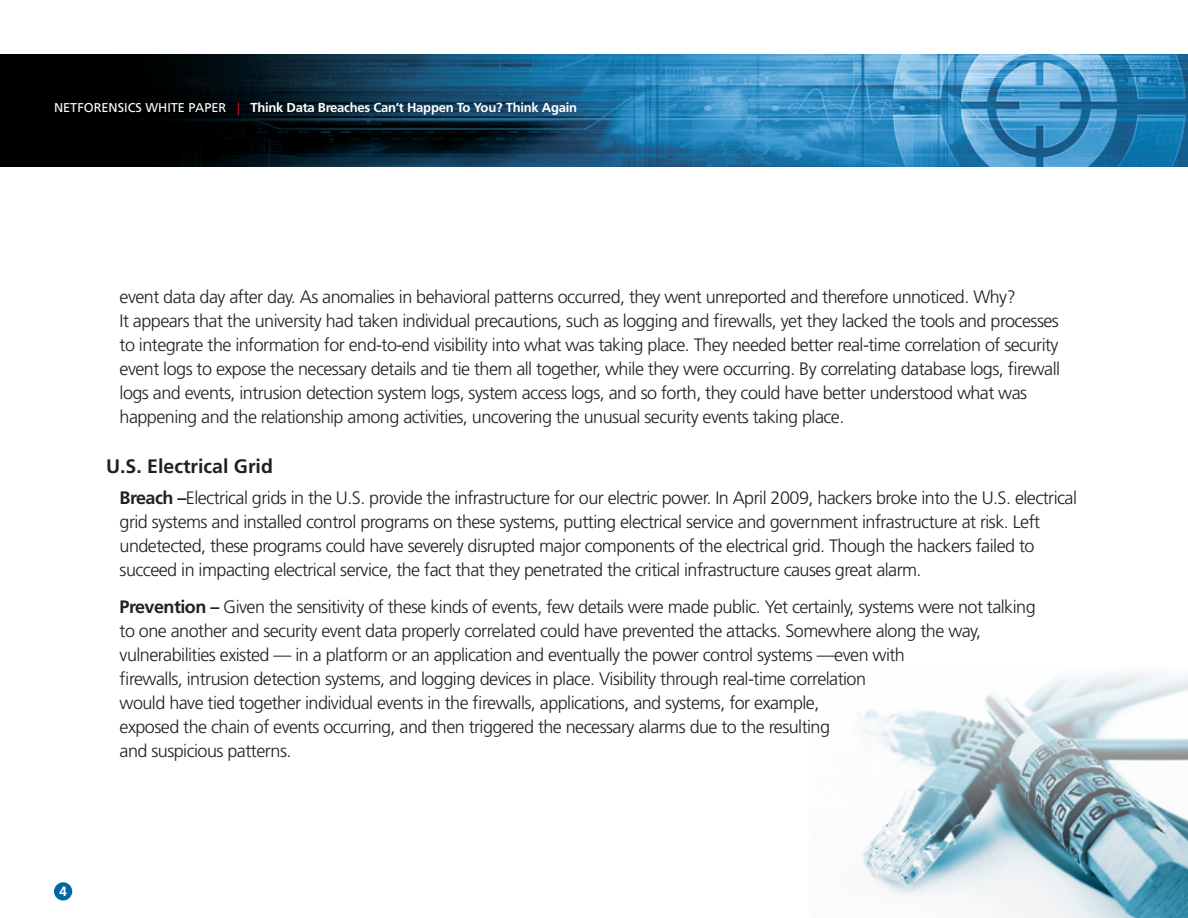
<style>
.page{position:relative;width:1188px;height:918px;background:#fff}
.page>*{position:absolute;margin:0;border:0;box-sizing:border-box;transform-origin:0 0}
.headline_L2{font:700 19.5px "Frutiger";color:#231f20}
.body{font:300 18px/24px "Frutiger";letter-spacing:-.03em;color:#231f20}
.t1{font:700 13.5px "Frutiger";color:#fff}
.t2{font:700 13.05px "Frutiger";letter-spacing:-.02em;color:#fff}
.s1{font-weight:400;font-size:12.75px}
.s2{font-weight:400;font-size:12.75px;color:#cd1527}
.s3{font-weight:700}
</style>
<div class="page">
<img style="left:0;top:54px;width:1188px;height:113px">
<img style="left:858px;top:673px;width:330px;height:245px">
<div style="left:54px;top:882px;width:18px;height:19px;background:#0067a3;border-radius:50%"></div>
<p class="t2" style="left:54px;top:100px;width:525px"><span class="s1">NETFORENSICS WHITE PAPER</span> <span class="s2">|</span> Think Data Breaches Can’t Happen To You? Think Again</p>
<p class="body" style="left:120px;top:285px;width:942px">event data day after day. As anomalies in behavioral patterns occurred, they went unreported and therefore unnoticed. Why?<br>It appears that the university had taken individual precautions, such as logging and firewalls, yet they lacked the tools and processes to integrate the information for end-to-end visibility into what was taking place. They needed better real-time correlation of security event logs to expose the necessary details and tie them all together, while they were occurring. By correlating database logs, firewall logs and events, intrusion detection system logs, system access logs, and so forth, they could have better understood what was happening and the relationship among activities, uncovering the unusual security events taking place.</p>
<p class="headline_L2" style="left:106px;top:455px;width:168px">U.S. Electrical Grid</p>
<p class="body" style="left:120px;top:486px;width:959px"><span class="s3">Breach –</span>Electrical grids in the U.S. provide the infrastructure for our electric power. In April 2009, hackers broke into the U.S. electrical grid systems and installed control programs on these systems, putting electrical service and government infrastructure at risk. Left undetected, these programs could have severely disrupted major components of the electrical grid. Though the hackers failed to succeed in impacting electrical service, the fact that they penetrated the critical infrastructure causes great alarm.</p>
<p class="body" style="left:120px;top:595px;width:918px"><span class="s3">Prevention –</span> Given the sensitivity of these kinds of events, few details were made public. Yet certainly, systems were not talking to one another and security event data properly correlated could have prevented the attacks. Somewhere along the way, vulnerabilities existed — in a platform or an application and eventually the power control systems —even with<br>firewalls, intrusion detection systems, and logging devices in place. Visibility through real-time correlation<br>would have tied together individual events in the firewalls, applications, and systems, for example,<br>exposed the chain of events occurring, and then triggered the necessary alarms due to the resulting<br>and suspicious patterns.</p>
<p class="t1" style="left:59px;top:884px;width:9px">4</p>
</div>
